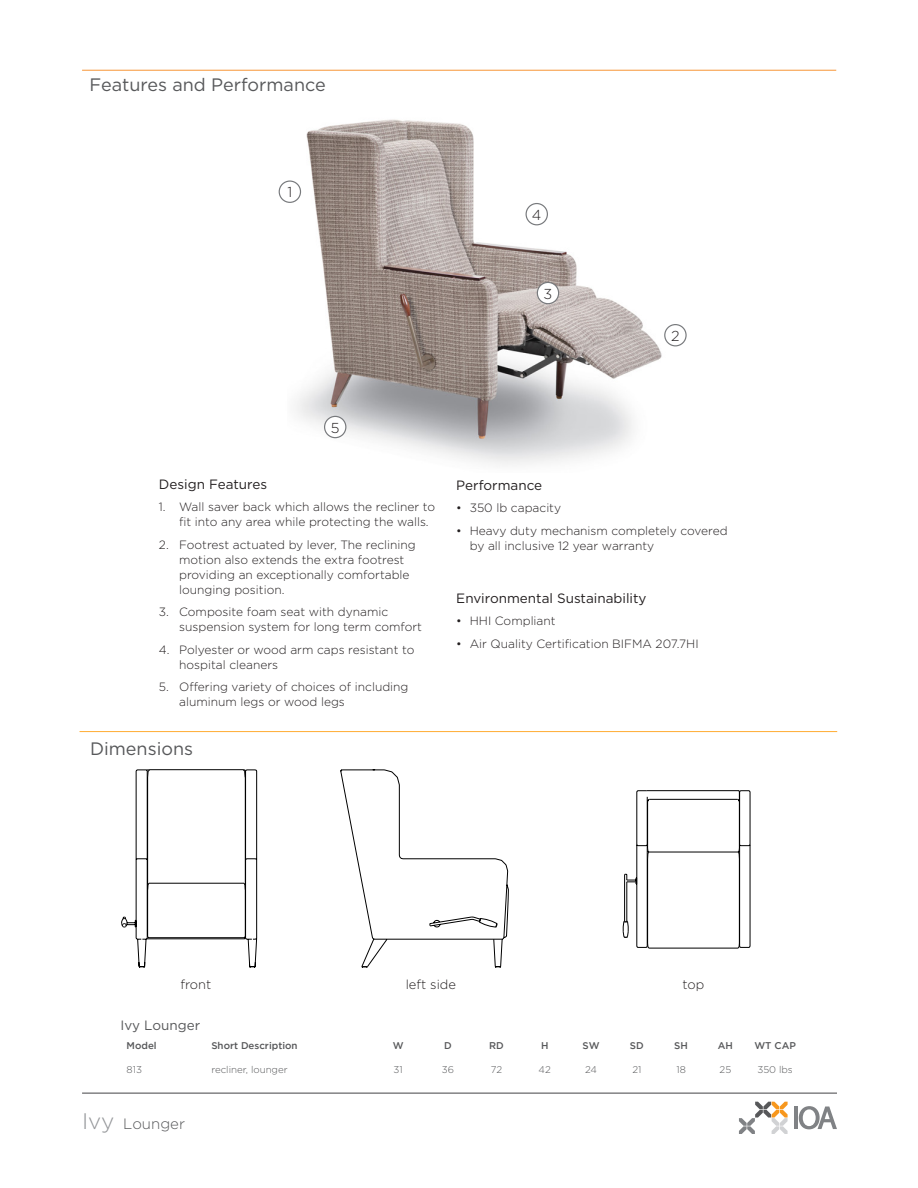
<style>
.page{position:relative;width:918px;height:1188px;background:#fff}
.page>*{position:absolute;margin:0;border:0;box-sizing:border-box;transform-origin:0 0}
.t1{font:18px "Gotham";color:#57585a}
.t2{font:300 15px "Gotham";color:#57585a}
.t3{font:300 14.4px "Gotham";color:#231f20}
.t4{font:13.5px "Gotham";color:#231f20}
.t5{font:13.5px "Gotham";color:#57585a}
.t6{font:300 12.9px "Gotham";color:#231f20}
.t7{font:300 12px/15px "Gotham";color:#231f20}
.t8{font:300 9.75px "Gotham";color:#57585a}
.t9{font:500 9.75px "Gotham";color:#57585a}
.s1{font-size:22.5px;color:#939598}
</style>
<div class="page">
<hr style="left:82px;top:1093px;width:755px;height:1px;background:#57585a">
<svg style="left:739px;top:1102px;width:49px;height:32px"></svg>
<hr style="left:794px;top:1107px;width:4px;height:22px;background:#808285">
<svg style="left:799px;top:1106px;width:38px;height:23px"></svg>
<img style="left:278px;top:119px;width:409px;height:346px">
<hr style="left:82px;top:70px;width:754px;height:1px;background:#f8a14d">
<div style="left:526px;top:204px;width:21px;height:21px;background:#fff;border-radius:50%"></div>
<div style="left:526px;top:203px;width:22px;height:22px;border:1px solid #787a7d;border-radius:50%"></div>
<div style="left:279px;top:181px;width:22px;height:21px;background:#fff;border-radius:50%"></div>
<div style="left:279px;top:180px;width:22px;height:23px;border:1px solid #787a7d;border-radius:50%"></div>
<div style="left:537px;top:282px;width:22px;height:22px;background:#fff;border-radius:50%"></div>
<div style="left:537px;top:282px;width:22px;height:22px;border:1px solid #787a7d;border-radius:50%"></div>
<div style="left:325px;top:416px;width:21px;height:22px;background:#fff;border-radius:50%"></div>
<div style="left:324px;top:416px;width:22px;height:22px;border:1px solid #787a7d;border-radius:50%"></div>
<div style="left:665px;top:325px;width:21px;height:21px;background:#fff;border-radius:50%"></div>
<div style="left:664px;top:324px;width:23px;height:22px;border:1px solid #787a7d;border-radius:50%"></div>
<hr style="left:80px;top:731px;width:757px;height:1px;background:#ffad33">
<svg style="left:121px;top:769px;width:137px;height:199px"></svg>
<svg style="left:340px;top:769px;width:169px;height:199px"></svg>
<svg style="left:623px;top:790px;width:128px;height:159px"></svg>
<p class="t1" style="left:90px;top:73px;width:238px">Features and Performance</p>
<p class="t3" style="left:287px;top:183px;width:6px">1</p>
<p class="t3" style="left:532px;top:206px;width:11px">4</p>
<p class="t3" style="left:544px;top:285px;width:10px">3</p>
<p class="t3" style="left:671px;top:327px;width:10px">2</p>
<p class="t3" style="left:331px;top:419px;width:10px">5</p>
<p class="t4" style="left:159px;top:476px;width:110px">Design Features</p>
<p class="t7" style="left:179px;top:499px;width:258px;text-indent:-20px">1. Wall saver back which allows the recliner to fit into any area while protecting the walls.</p>
<p class="t7" style="left:179px;top:537px;width:238px;text-indent:-20px">2. Footrest actuated by lever, The reclining motion also extends the extra footrest providing an exceptionally comfortable lounging position.</p>
<p class="t7" style="left:179px;top:604px;width:244px;text-indent:-20px">3. Composite foam seat with dynamic suspension system for long term comfort</p>
<p class="t7" style="left:179px;top:642px;width:237px;text-indent:-20px">4. Polyester or wood arm caps resistant to hospital cleaners</p>
<p class="t7" style="left:179px;top:679px;width:231px;text-indent:-20px">5. Offering variety of choices of including aluminum legs or wood legs</p>
<p class="t1" style="left:90px;top:737px;width:105px">Dimensions</p>
<p class="t4" style="left:456px;top:477px;width:87px">Performance</p>
<p class="t7" style="left:456px;top:500px;width:106px">• 350 lb capacity</p>
<p class="t7" style="left:470px;top:523px;width:259px;text-indent:-14px">• Heavy duty mechanism completely covered by all inclusive 12 year warranty</p>
<p class="t4" style="left:456px;top:590px;width:192px">Environmental Sustainability</p>
<p class="t7" style="left:456px;top:613px;width:101px">• HHI Compliant</p>
<p class="t7" style="left:456px;top:636px;width:244px">• Air Quality Certification BIFMA 207.7HI</p>
<p class="t6" style="left:180px;top:976px;width:32px">front</p>
<p class="t6" style="left:406px;top:976px;width:52px">left side</p>
<p class="t6" style="left:682px;top:976px;width:23px">top</p>
<p class="t5" style="left:121px;top:1017px;width:81px">Ivy Lounger</p>
<p class="t9" style="left:127px;top:1040px;width:32px">Model</p>
<p class="t9" style="left:211px;top:1040px;width:88px">Short Description</p>
<p class="t9" style="left:393px;top:1040px;width:12px">W</p>
<p class="t9" style="left:444px;top:1040px;width:9px">D</p>
<p class="t9" style="left:489px;top:1040px;width:16px">RD</p>
<p class="t9" style="left:541px;top:1040px;width:9px">H</p>
<p class="t9" style="left:583px;top:1040px;width:19px">SW</p>
<p class="t9" style="left:630px;top:1040px;width:15px">SD</p>
<p class="t9" style="left:674px;top:1040px;width:15px">SH</p>
<p class="t9" style="left:718px;top:1040px;width:17px">AH</p>
<p class="t9" style="left:754px;top:1040px;width:43px">WT CAP</p>
<p class="t8" style="left:127px;top:1063px;width:17px">813</p>
<p class="t8" style="left:211px;top:1063px;width:78px">recliner, lounger</p>
<p class="t8" style="left:394px;top:1063px;width:11px">31</p>
<p class="t8" style="left:442px;top:1063px;width:14px">36</p>
<p class="t8" style="left:491px;top:1063px;width:13px">72</p>
<p class="t8" style="left:539px;top:1063px;width:14px">42</p>
<p class="t8" style="left:585px;top:1063px;width:13px">24</p>
<p class="t8" style="left:632px;top:1063px;width:11px">21</p>
<p class="t8" style="left:676px;top:1063px;width:11px">18</p>
<p class="t8" style="left:720px;top:1063px;width:13px">25</p>
<p class="t8" style="left:757px;top:1063px;width:37px">350 lbs</p>
<p class="t2" style="left:82px;top:1114px;width:104px"><span class="s1">Ivy</span> Lounger</p>
</div>
